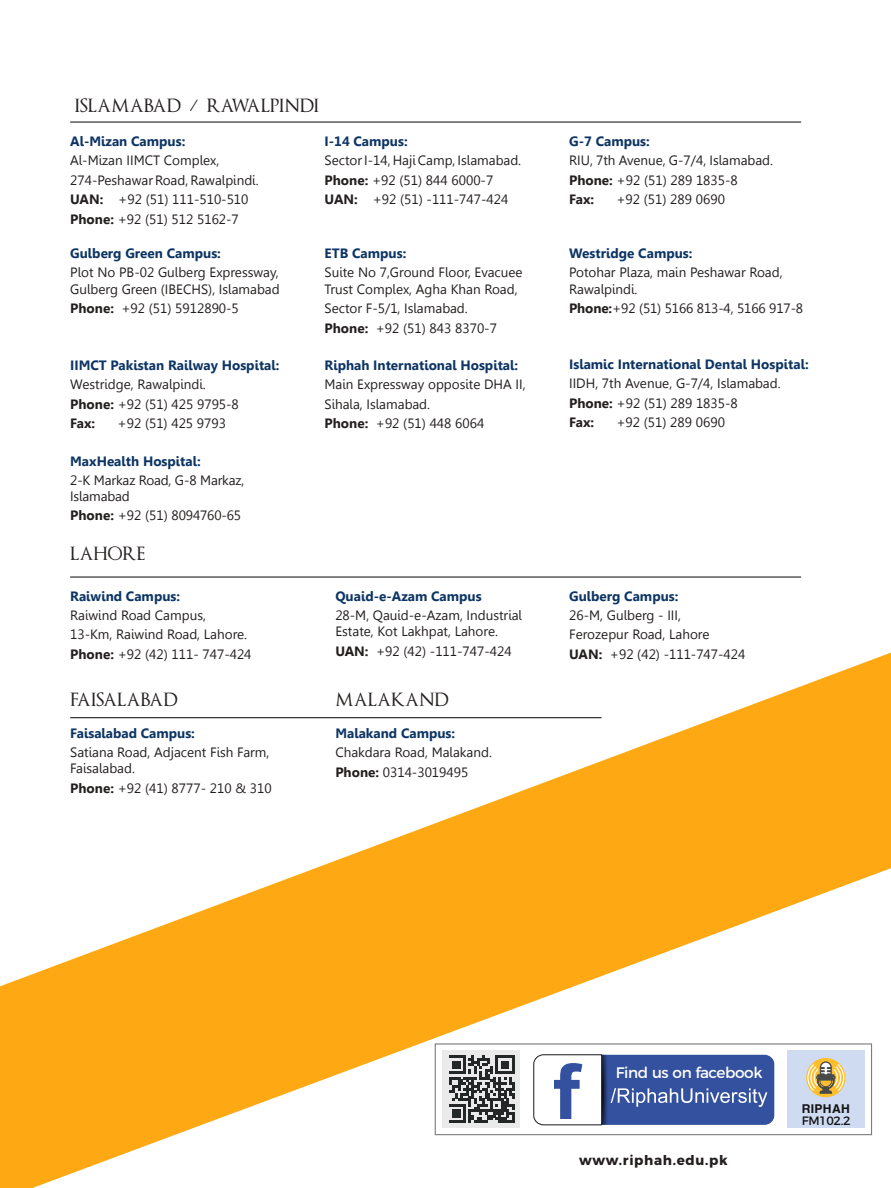
<style>
.page{position:relative;width:891px;height:1188px;background:#fff}
.page>*{position:absolute;margin:0;border:0;box-sizing:border-box;transform-origin:0 0}
.t1{font:18px "Optimus Princeps";color:#241f1f}
.t2{font:15.3px "Montserrat";letter-spacing:-.025em;color:#fff}
.t3{font:13.5px/19.6px "Gisha";color:#241f1f}
.t4{font:700 13.5px "Gisha";color:#0d3564}
.t5{font:700 13.5px "Montserrat";letter-spacing:.05em;color:#241f1f}
.t6{font:12.15px "Montserrat";letter-spacing:-.025em;color:#121314}
.t7{font:700 12.15px "Switzerland";letter-spacing:.025em;color:#121314}
.s1{font-weight:700}
</style>
<div class="page">
<svg style="left:0;top:652px;width:891px;height:536px"></svg>
<hr style="left:70px;top:576px;width:731px;height:2px;background:#241f1f">
<hr style="left:70px;top:717px;width:532px;height:1px;background:#241f1f">
<hr style="left:70px;top:122px;width:731px;height:1px;background:#241f1f">
<div style="left:435px;top:1043px;width:437px;height:92px;background:#fff;border:1px solid #7d7c7e"></div>
<div style="left:787px;top:1051px;width:78px;height:77px;background:#cfdbf0"></div>
<div style="left:442px;top:1051px;width:78px;height:77px;background:#ebeaea"></div>
<svg style="left:450px;top:1055px;width:65px;height:68px"></svg>
<div style="left:534px;top:1055px;width:240px;height:70px;background:#33519e;border-radius:10px"></div>
<svg style="left:533px;top:1054px;width:234px;height:71px"></svg>
<div style="left:806px;top:1058px;width:39px;height:39px;background:#ffbf2c;border-radius:50%"></div>
<svg style="left:807px;top:1061px;width:38px;height:33px"></svg>
<h1 class="t1" style="left:75px;top:96px;width:246px">ISLAMABAD / RAWALPINDI</h1>
<p class="t4" style="left:70px;top:134px;width:117px">Al-Mizan Campus:</p>
<p class="t3" style="left:70px;top:150px;width:190px">Al-Mizan IIMCT Complex,<br>274-Peshawar Road, Rawalpindi.<br><span class="s1">UAN:</span> +92 (51) 111-510-510<br><span class="s1">Phone:</span> +92 (51) 512 5162-7</p>
<p class="t4" style="left:70px;top:246px;width:152px">Gulberg Green Campus:</p>
<p class="t3" style="left:70px;top:265px;width:211px;line-height:16.2px">Plot No PB-02 Gulberg Expressway,<br>Gulberg Green (IBECHS), Islamabad</p>
<p class="t3" style="left:70px;top:299px;width:170px"><span class="s1">Phone:</span> +92 (51) 5912890-5</p>
<p class="t4" style="left:70px;top:358px;width:211px">IIMCT Pakistan Railway Hospital:</p>
<p class="t3" style="left:70px;top:375px;width:170px">Westridge, Rawalpindi.<br><span class="s1">Phone:</span> +92 (51) 425 9795-8<br><span class="s1">Fax:</span></p>
<p class="t3" style="left:118px;top:414px;width:110px">+92 (51) 425 9793</p>
<p class="t4" style="left:70px;top:453px;width:132px">MaxHealth Hospital:</p>
<p class="t3" style="left:70px;top:472px;width:176px;line-height:16.2px">2-K Markaz Road, G-8 Markaz,<br>Islamabad</p>
<p class="t3" style="left:70px;top:506px;width:173px"><span class="s1">Phone:</span> +92 (51) 8094760-65</p>
<h1 class="t1" style="left:70px;top:544px;width:77px">LAHORE</h1>
<p class="t4" style="left:70px;top:588px;width:111px">Raiwind Campus:</p>
<p class="t3" style="left:70px;top:605px;width:183px">Raiwind Road Campus,<br>13-Km, Raiwind Road, Lahore.<br><span class="s1">Phone:</span> +92 (42) 111- 747-424</p>
<h1 class="t1" style="left:70px;top:691px;width:109px">FAISALABAD</h1>
<p class="t4" style="left:70px;top:725px;width:126px">Faisalabad Campus:</p>
<p class="t3" style="left:70px;top:744px;width:201px;line-height:16.2px">Satiana Road, Adjacent Fish Farm,<br>Faisalabad.</p>
<p class="t3" style="left:70px;top:778px;width:203px"><span class="s1">Phone:</span> +92 (41) 8777- 210 &amp; 310</p>
<p class="t4" style="left:325px;top:134px;width:85px">I-14 Campus:</p>
<p class="t3" style="left:325px;top:150px;width:198px">Sector I-14, Haji Camp, Islamabad.<br><span class="s1">Phone:</span> +92 (51) 844 6000-7<br><span class="s1">UAN:</span> +92 (51) -111-747-424</p>
<p class="t4" style="left:325px;top:246px;width:83px">ETB Campus:</p>
<p class="t3" style="left:325px;top:265px;width:200px;line-height:16.2px">Suite No 7,Ground Floor, Evacuee<br>Trust Complex, Agha Khan Road,</p>
<p class="t3" style="left:325px;top:299px;width:174px">Sector F-5/1, Islamabad.<br><span class="s1">Phone:</span> +92 (51) 843 8370-7</p>
<p class="t4" style="left:325px;top:358px;width:195px">Riphah International Hospital:</p>
<p class="t3" style="left:325px;top:375px;width:203px">Main Expressway opposite DHA II,<br>Sihala, Islamabad.<br><span class="s1">Phone:</span> +92 (51) 448 6064</p>
<p class="t4" style="left:335px;top:588px;width:148px">Quaid-e-Azam Campus</p>
<p class="t3" style="left:335px;top:607px;width:188px;line-height:16.2px">28-M, Qauid-e-Azam, Industrial<br>Estate, Kot Lakhpat, Lahore.</p>
<p class="t3" style="left:335px;top:641px;width:178px"><span class="s1">UAN:</span> +92 (42) -111-747-424</p>
<h1 class="t1" style="left:335px;top:691px;width:115px">MALAKAND</h1>
<p class="t4" style="left:335px;top:725px;width:121px">Malakand Campus:</p>
<p class="t3" style="left:335px;top:742px;width:158px">Chakdara Road, Malakand.<br><span class="s1">Phone:</span> 0314-3019495</p>
<p class="t4" style="left:569px;top:134px;width:82px">G-7 Campus:</p>
<p class="t3" style="left:569px;top:150px;width:205px">RIU, 7th Avenue, G-7/4, Islamabad.<br><span class="s1">Phone:</span> +92 (51) 289 1835-8<br><span class="s1">Fax:</span></p>
<p class="t3" style="left:616px;top:190px;width:110px">+92 (51) 289 0690</p>
<p class="t4" style="left:569px;top:246px;width:125px">Westridge Campus:</p>
<p class="t3" style="left:569px;top:265px;width:215px;line-height:16.2px">Potohar Plaza, main Peshawar Road,<br>Rawalpindi.</p>
<p class="t3" style="left:569px;top:299px;width:236px"><span class="s1">Phone:</span>+92 (51) 5166 813-4, 5166 917-8</p>
<p class="t4" style="left:569px;top:357px;width:241px">Islamic International Dental Hospital:</p>
<p class="t3" style="left:569px;top:373px;width:213px">IIDH, 7th Avenue, G-7/4, Islamabad.<br><span class="s1">Phone:</span> +92 (51) 289 1835-8<br><span class="s1">Fax:</span></p>
<p class="t3" style="left:616px;top:413px;width:110px">+92 (51) 289 0690</p>
<p class="t4" style="left:569px;top:588px;width:111px">Gulberg Campus:</p>
<p class="t3" style="left:569px;top:605px;width:178px">26-M, Gulberg - III,<br>Ferozepur Road, Lahore<br><span class="s1">UAN:</span> +92 (42) -111-747-424</p>
<p class="t2" style="left:616px;top:1060px;width:148px">Find us on facebook</p>
<p class="t5" style="left:579px;top:1149px;width:150px">www.riphah.edu.pk</p>
<p class="t7" style="left:802px;top:1101px;width:50px">RIPHAH</p>
<p class="t6" style="left:802px;top:1111px;width:51px">FM102.2</p>
</div>
